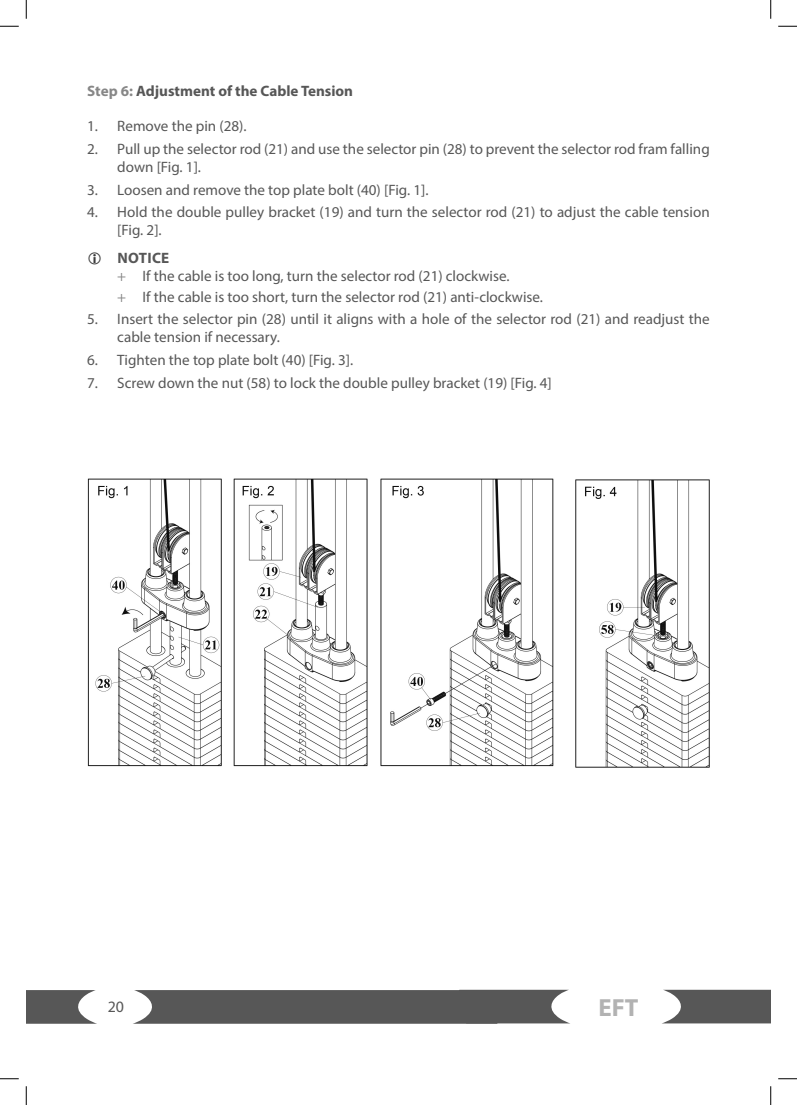
<style>
.page{position:relative;width:797px;height:1105px;background:#fff}
.page>*{position:absolute;margin:0;border:0;box-sizing:border-box;transform-origin:0 0}
.t1{font:700 24.75px "Myriad Pro";color:#b2b2b2}
.t2{font:15.88px "Myriad Pro";color:#575757}
.t3{font:15.12px/17.8px "Myriad Pro";color:#575757}
.t4{font:700 15.12px "Myriad Pro";color:#575757}
.s1{color:#878787}
</style>
<div class="page">
<img style="left:87px;top:478px;width:467px;height:289px">
<img style="left:575px;top:479px;width:135px;height:289px">
<svg style="left:26px;top:990px;width:71px;height:34px"></svg>
<svg style="left:133px;top:990px;width:437px;height:34px;background:#626262"></svg>
<svg style="left:663px;top:990px;width:107px;height:33px;background:#6a6a6a"></svg>
<svg style="left:0;top:25px;width:19px;height:2px"></svg>
<svg style="left:778px;top:25px;width:19px;height:2px"></svg>
<svg style="left:0;top:1078px;width:19px;height:1px"></svg>
<svg style="left:778px;top:1078px;width:19px;height:1px"></svg>
<svg style="left:25px;top:0;width:2px;height:19px"></svg>
<svg style="left:25px;top:1086px;width:2px;height:19px"></svg>
<svg style="left:770px;top:0;width:1px;height:19px"></svg>
<svg style="left:770px;top:1086px;width:1px;height:19px"></svg>
<p class="t4" style="left:87px;top:81px;width:267px"><span class="s1">Step 6:</span> Adjustment of the Cable Tension</p>
<p class="t3" style="left:87px;top:117px;width:161px">1. Remove the pin (28).</p>
<p class="t3" style="left:117px;top:140px;width:594px;text-indent:-30px">2. Pull up the selector rod (21) and use the selector pin (28) to prevent the selector rod fram falling down [Fig. 1].</p>
<p class="t3" style="left:87px;top:180px;width:343px">3. Loosen and remove the top plate bolt (40) [Fig. 1].</p>
<p class="t3" style="left:117px;top:203px;width:594px;text-indent:-30px">4. Hold the double pulley bracket (19) and turn the selector rod (21) to adjust the cable tension [Fig. 2].</p>
<p class="t4" style="left:117px;top:248px;width:53px">NOTICE</p>
<p class="t3" style="left:117px;top:267px;width:394px"><span class="s1">+</span> If the cable is too long, turn the selector rod (21) clockwise.</p>
<p class="t3" style="left:117px;top:287px;width:427px"><span class="s1">+</span> If the cable is too short, turn the selector rod (21) anti-clockwise.</p>
<p class="t3" style="left:117px;top:310px;width:594px;text-indent:-30px">5. Insert the selector pin (28) until it aligns with a hole of the selector rod (21) and readjust the cable tension if necessary.</p>
<p class="t3" style="left:87px;top:351px;width:268px">6. Tighten the top plate bolt (40) [Fig. 3].</p>
<p class="t3" style="left:87px;top:373px;width:466px">7. Screw down the nut (58) to lock the double pulley bracket (19) [Fig. 4]</p>
<p class="t2" style="left:108px;top:997px;width:18px">20</p>
<h1 class="t1" style="left:598px;top:991px;width:41px">EFT</h1>
</div>
